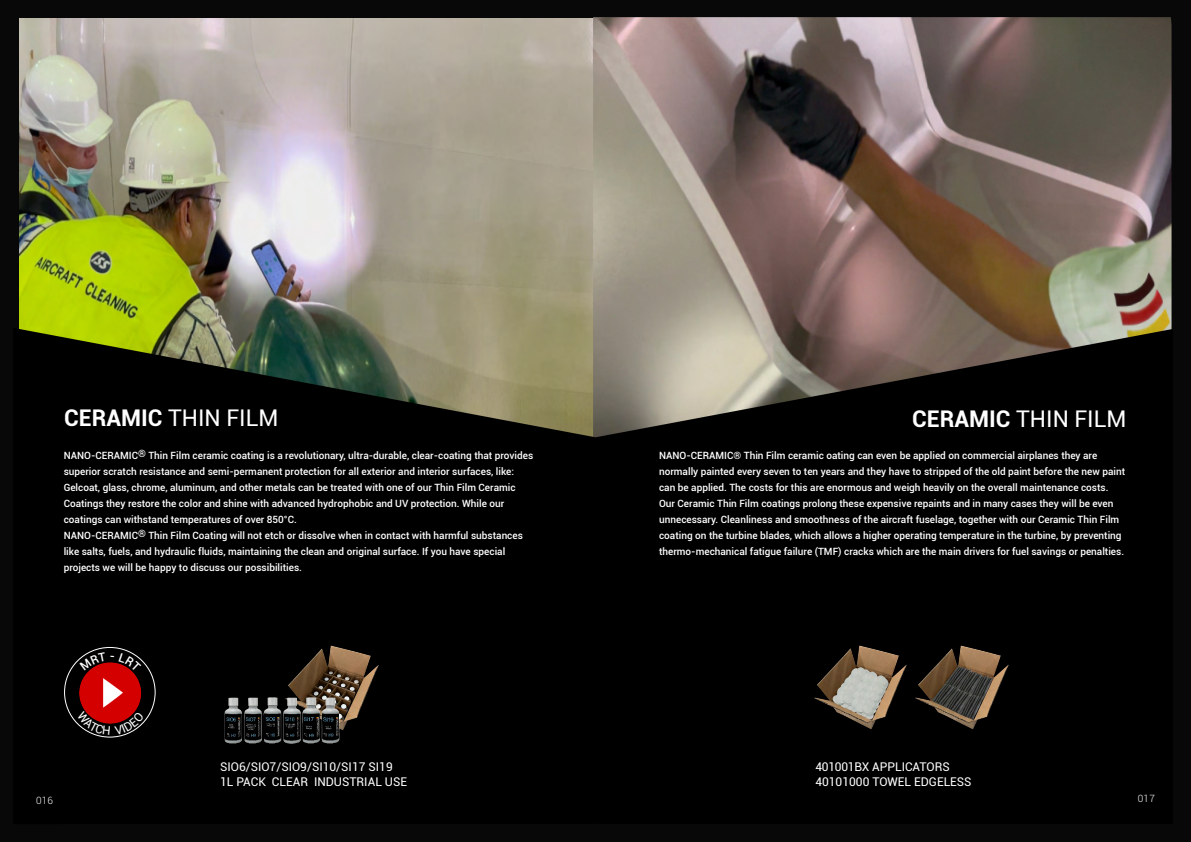
<style>
.page{position:relative;width:1191px;height:842px;background:#000}
.page>*{position:absolute;margin:0;border:0;box-sizing:border-box;transform-origin:0 0}
.t1{font:23px "Roboto";color:#fff}
.t2{font:12px/14.4px "Roboto";color:#fff}
.t3{font:500 10px/16px "Roboto";color:#fff}
.t4{font:300 10px "Roboto";letter-spacing:.03em;color:#fff}
.s1{font-weight:700}
</style>
<div class="page">
<img style="left:19px;top:18px;width:574px;height:133px">
<img style="left:593px;top:17px;width:578px;height:134px">
<img style="left:19px;top:151px;width:1153px;height:587px">
<img style="left:283px;top:644px;width:97px;height:87px">
<img style="left:812px;top:643px;width:97px;height:87px">
<img style="left:913px;top:643px;width:97px;height:87px">
<svg style="left:65px;top:647px;width:90px;height:90px"></svg>
<img style="left:74px;top:658px;width:73px;height:70px">
<img style="left:222px;top:694px;width:120px;height:50px">
<svg style="left:80px;top:652px;width:61px;height:19px"></svg>
<svg style="left:77px;top:711px;width:67px;height:24px"></svg>
<h1 class="t1" style="left:64px;top:404px;width:216px"><span class="s1">CERAMIC</span> THIN FILM</h1>
<h1 class="t1" style="left:912px;top:405px;width:216px"><span class="s1">CERAMIC</span> THIN FILM</h1>
<p class="t3" style="left:64px;top:448px;width:471px">NANO-CERAMIC® Thin Film ceramic coating is a revolutionary, ultra-durable, clear-coating that provides superior scratch resistance and semi-permanent protection for all exterior and interior surfaces, like:<br>Gelcoat, glass, chrome, aluminum, and other metals can be treated with one of our Thin Film Ceramic Coatings they restore the color and shine with advanced hydrophobic and UV protection. While our coatings can withstand temperatures of over 850°C.<br>NANO-CERAMIC® Thin Film Coating will not etch or dissolve when in contact with harmful substances like salts, fuels, and hydraulic fluids, maintaining the clean and original surface. If you have special projects we will be happy to discuss our possibilities.</p>
<p class="t3" style="left:659px;top:448px;width:467px">NANO-CERAMIC® Thin Film ceramic oating can even be applied on commercial airplanes they are normally painted every seven to ten years and they have to stripped of the old paint before the new paint can be applied. The costs for this are enormous and weigh heavily on the overall maintenance costs.<br>Our Ceramic Thin Film coatings prolong these expensive repaints and in many cases they will be even unnecessary. Cleanliness and smoothness of the aircraft fuselage, together with our Ceramic Thin Film coating on the turbine blades, which allows a higher operating temperature in the turbine, by preventing thermo-mechanical fatigue failure (TMF) cracks which are the main drivers for fuel savings or penalties.</p>
<p class="t2" style="left:220px;top:760px;width:188px">SIO6/SIO7/SIO9/SI10/SI17 SI19<br>1L PACK CLEAR INDUSTRIAL USE</p>
<p class="t2" style="left:815px;top:760px;width:158px">401001BX APPLICATORS<br>40101000 TOWEL EDGELESS</p>
<p class="t4" style="left:36px;top:795px;width:19px">016</p>
<p class="t4" style="left:1137px;top:793px;width:19px">017</p>
</div>
